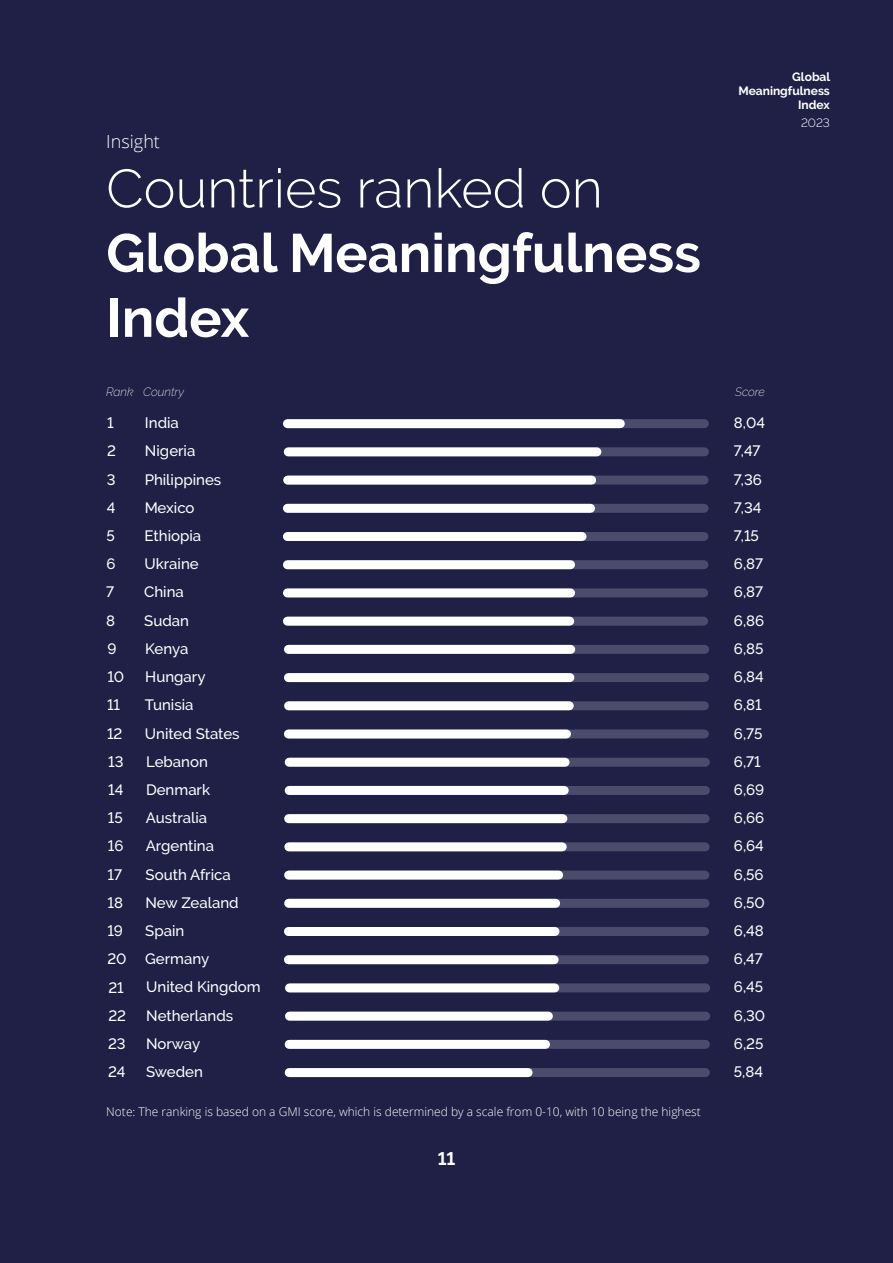
<style>
.page{position:relative;width:893px;height:1263px;background:#202047}
.page>*{position:absolute;margin:0;border:0;box-sizing:border-box;transform-origin:0 0}
.t1{font:700 54px/64.8px "Raleway";color:#fff}
.t2{font:300 54px "Raleway";color:#fff}
.t3{font:300 18px "Open Sans";color:#fff}
.t4{font:700 18px "Raleway";color:#fff}
.t5{font:500 15px/28.2px "Raleway";color:#fff}
.t6{font:300 12px "Open Sans";color:#fff}
.t7{font:700 12px/14.4px "Raleway";color:#fff;text-align:right}
.t8{font:italic 200 12px "Raleway";color:#fff}
.t9{font:300 12px "Raleway";color:#fff}
</style>
<div class="page">
<div style="left:288px;top:419px;width:416px;height:9px;background:#4b4b6b"></div>
<div style="left:287px;top:419px;width:333px;height:9px;background:#fff"></div>
<div style="left:288px;top:447px;width:416px;height:9px;background:#4b4b6b"></div>
<div style="left:288px;top:447px;width:309px;height:9px;background:#fff"></div>
<div style="left:288px;top:476px;width:416px;height:9px;background:#4b4b6b"></div>
<div style="left:288px;top:476px;width:304px;height:9px;background:#fff"></div>
<div style="left:288px;top:504px;width:416px;height:9px;background:#4b4b6b"></div>
<div style="left:287px;top:504px;width:304px;height:9px;background:#fff"></div>
<div style="left:288px;top:532px;width:416px;height:9px;background:#4b4b6b"></div>
<div style="left:287px;top:532px;width:295px;height:9px;background:#fff"></div>
<div style="left:288px;top:560px;width:416px;height:9px;background:#4b4b6b"></div>
<div style="left:287px;top:560px;width:284px;height:9px;background:#fff"></div>
<div style="left:287px;top:588px;width:417px;height:9px;background:#4b4b6b"></div>
<div style="left:287px;top:588px;width:284px;height:9px;background:#fff"></div>
<div style="left:287px;top:617px;width:417px;height:9px;background:#4b4b6b"></div>
<div style="left:287px;top:617px;width:283px;height:9px;background:#fff"></div>
<div style="left:288px;top:645px;width:417px;height:9px;background:#4b4b6b"></div>
<div style="left:288px;top:645px;width:283px;height:9px;background:#fff"></div>
<div style="left:288px;top:673px;width:417px;height:9px;background:#4b4b6b"></div>
<div style="left:288px;top:673px;width:282px;height:9px;background:#fff"></div>
<div style="left:288px;top:701px;width:416px;height:9px;background:#4b4b6b"></div>
<div style="left:289px;top:701px;width:280px;height:9px;background:#fff"></div>
<div style="left:288px;top:729px;width:416px;height:9px;background:#4b4b6b"></div>
<div style="left:288px;top:729px;width:278px;height:9px;background:#fff"></div>
<div style="left:289px;top:758px;width:416px;height:9px;background:#4b4b6b"></div>
<div style="left:289px;top:758px;width:276px;height:9px;background:#fff"></div>
<div style="left:289px;top:786px;width:416px;height:9px;background:#4b4b6b"></div>
<div style="left:289px;top:786px;width:275px;height:9px;background:#fff"></div>
<div style="left:289px;top:814px;width:416px;height:9px;background:#4b4b6b"></div>
<div style="left:289px;top:814px;width:274px;height:9px;background:#fff"></div>
<div style="left:289px;top:842px;width:416px;height:9px;background:#4b4b6b"></div>
<div style="left:289px;top:842px;width:273px;height:9px;background:#fff"></div>
<div style="left:289px;top:870px;width:416px;height:9px;background:#4b4b6b"></div>
<div style="left:289px;top:870px;width:270px;height:9px;background:#fff"></div>
<div style="left:289px;top:899px;width:416px;height:9px;background:#4b4b6b"></div>
<div style="left:289px;top:899px;width:267px;height:9px;background:#fff"></div>
<div style="left:288px;top:927px;width:417px;height:9px;background:#4b4b6b"></div>
<div style="left:288px;top:927px;width:267px;height:9px;background:#fff"></div>
<div style="left:288px;top:955px;width:417px;height:9px;background:#4b4b6b"></div>
<div style="left:288px;top:955px;width:266px;height:9px;background:#fff"></div>
<div style="left:289px;top:983px;width:417px;height:9px;background:#4b4b6b"></div>
<div style="left:289px;top:983px;width:266px;height:9px;background:#fff"></div>
<div style="left:289px;top:1012px;width:417px;height:9px;background:#4b4b6b"></div>
<div style="left:289px;top:1012px;width:259px;height:9px;background:#fff"></div>
<div style="left:289px;top:1040px;width:416px;height:9px;background:#4b4b6b"></div>
<div style="left:289px;top:1040px;width:256px;height:9px;background:#fff"></div>
<div style="left:289px;top:1068px;width:416px;height:9px;background:#4b4b6b"></div>
<div style="left:289px;top:1068px;width:239px;height:9px;background:#fff"></div>
<p class="t7" style="left:738px;top:69px;width:93px">Global<br>Meaningfulness<br>Index</p>
<p class="t3" style="left:106px;top:129px;width:55px">Insight</p>
<h1 class="t2" style="left:106px;top:157px;width:498px">Countries ranked on</h1>
<h1 class="t1" style="left:106px;top:221px;width:596px">Global Meaningfulness<br>Index</h1>
<p class="t8" style="left:106px;top:385px;width:29px">Rank</p>
<p class="t5" style="left:106px;top:409px;width:22px">1<br>2<br>3<br>4<br>5<br>6<br>7<br>8<br>9<br>10<br>11<br>12<br>13<br>14<br>15<br>16<br>17<br>18<br>19<br>20<br>21<br>22<br>23<br>24</p>
<p class="t8" style="left:143px;top:385px;width:42px">Country</p>
<p class="t8" style="left:735px;top:385px;width:31px">Score</p>
<p class="t5" style="left:145px;top:409px;width:52px">India<br>Nigeria</p>
<p class="t5" style="left:734px;top:409px;width:33px">8,04<br>7,47</p>
<p class="t5" style="left:145px;top:465px;width:78px">Philippines<br>Mexico</p>
<p class="t5" style="left:734px;top:465px;width:29px">7,36<br>7,34</p>
<p class="t5" style="left:145px;top:522px;width:58px">Ethiopia<br>Ukraine</p>
<p class="t5" style="left:734px;top:522px;width:31px">7,15<br>6,87</p>
<p class="t5" style="left:144px;top:578px;width:46px">China<br>Sudan</p>
<p class="t5" style="left:734px;top:578px;width:32px">6,87<br>6,86</p>
<p class="t5" style="left:145px;top:634px;width:62px">Kenya<br>Hungary</p>
<p class="t5" style="left:734px;top:634px;width:31px">6,85<br>6,84</p>
<p class="t5" style="left:145px;top:691px;width:96px">Tunisia<br>United States</p>
<p class="t5" style="left:734px;top:691px;width:30px">6,81<br>6,75</p>
<p class="t5" style="left:146px;top:747px;width:66px">Lebanon<br>Denmark</p>
<p class="t5" style="left:734px;top:747px;width:32px">6,71<br>6,69</p>
<p class="t5" style="left:146px;top:804px;width:70px">Australia<br>Argentina</p>
<p class="t5" style="left:734px;top:804px;width:32px">6,66<br>6,64</p>
<p class="t5" style="left:146px;top:860px;width:95px">South Africa<br>New Zealand</p>
<p class="t5" style="left:734px;top:860px;width:32px">6,56<br>6,50</p>
<p class="t5" style="left:145px;top:917px;width:66px">Spain<br>Germany</p>
<p class="t5" style="left:734px;top:917px;width:31px">6,48<br>6,47</p>
<p class="t5" style="left:146px;top:973px;width:116px">United Kingdom<br>Netherlands</p>
<p class="t5" style="left:734px;top:973px;width:33px">6,45<br>6,30</p>
<p class="t5" style="left:146px;top:1029px;width:58px">Norway<br>Sweden</p>
<p class="t5" style="left:734px;top:1029px;width:31px">6,25<br>5,84</p>
<p class="t6" style="left:106px;top:1103px;width:596px">Note: The ranking is based on a GMI score, which is determined by a scale from 0-10, with 10 being the highest</p>
<p class="t4" style="left:438px;top:1148px;width:19px">11</p>
<p class="t9" style="left:801px;top:116px;width:30px">2023</p>
</div>
